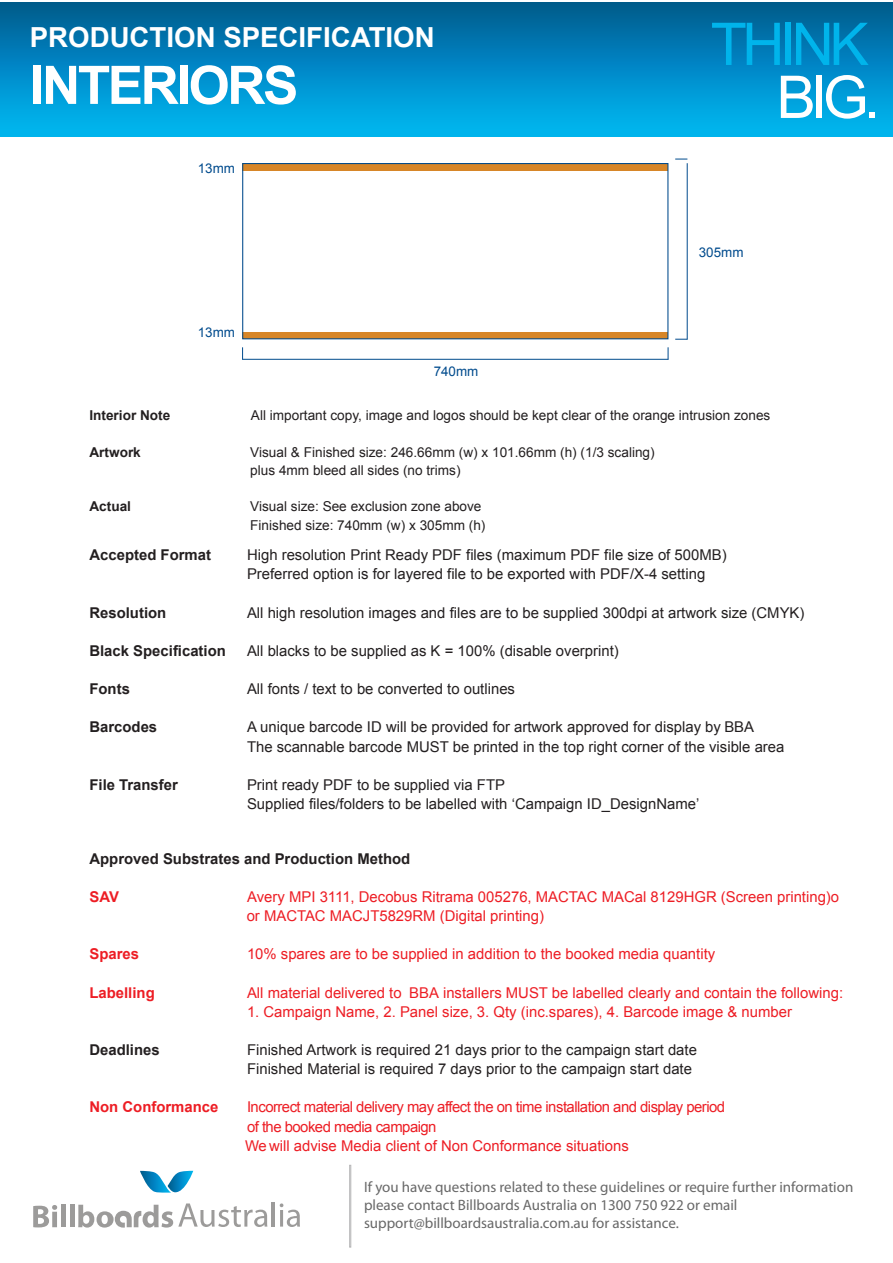
<style>
.page{position:relative;width:893px;height:1263px;background:#fff}
.page>*{position:absolute;margin:0;border:0;box-sizing:border-box;transform-origin:0 0}
.t1{font:58.95px "Arial";letter-spacing:-.08em;color:#00b4eb}
.t2{font:58.95px "Arial";color:#fff}
.t3{font:700 53.1px "Arial";letter-spacing:-.05em;color:#fff}
.t4{font:700 27.6px "Arial";color:#fff}
.t5{font:15px/18px "Myriad Pro";color:#686868}
.t6{font:14.85px/19.2px "Arial";color:#231f20}
.t7{font:14.85px/19.2px "Arial";color:#ed1d24}
.t8{font:14.85px/19.2px "Arial";letter-spacing:-.035em;color:#ed1d24}
.t9{font:700 14.85px "Arial";color:#231f20}
.t10{font:700 14.85px "Arial";color:#ed1d24}
.t11{font:13.65px/18.3px "Arial";color:#231f20}
.t12{font:700 13.65px "Arial";color:#231f20}
.t13{font:13.35px "Arial";color:#004b8d}
</style>
<div class="page">
<div style="left:0;top:2px;width:892px;height:135px;background:linear-gradient(to bottom,#00598f,#00baf7)"></div>
<div style="left:349px;top:1165px;width:2px;height:82px;border:1px solid #b9b9ba"></div>
<hr style="left:272px;top:1202px;width:3px;height:24px;background:#9c9b9a">
<svg style="left:280px;top:1203px;width:20px;height:24px"></svg>
<svg style="left:33px;top:1205px;width:24px;height:22px"></svg>
<div style="left:61px;top:1205px;width:5px;height:22px;background:#9c9b9a"></div>
<hr style="left:70px;top:1205px;width:4px;height:22px;background:#9c9b9a">
<svg style="left:78px;top:1203px;width:189px;height:24px"></svg>
<svg style="left:140px;top:1171px;width:53px;height:22px"></svg>
<div style="left:243px;top:164px;width:425px;height:7px;background:#d78628"></div>
<div style="left:243px;top:332px;width:425px;height:7px;background:#d78628"></div>
<div style="left:242px;top:163px;width:426px;height:176px;border:1px solid #004b8d"></div>
<hr style="left:687px;top:163px;width:1px;height:177px;background:#004b8d">
<svg style="left:675px;top:159px;width:12px;height:1px"></svg>
<svg style="left:675px;top:339px;width:12px;height:1px"></svg>
<hr style="left:242px;top:359px;width:426px;height:1px;background:#004b8d">
<svg style="left:668px;top:347px;width:1px;height:12px"></svg>
<svg style="left:242px;top:347px;width:1px;height:12px"></svg>
<h3 class="t4" style="left:30px;top:18px;width:406px">PRODUCTION SPECIFICATION</h3>
<h2 class="t3" style="left:30px;top:48px;width:270px">INTERIORS</h2>
<p class="t13" style="left:198px;top:160px;width:39px">13mm</p>
<p class="t13" style="left:198px;top:324px;width:39px">13mm</p>
<p class="t13" style="left:434px;top:362px;width:46px">740mm</p>
<h1 class="t1" style="left:711px;top:4px;width:160px">THINK</h1>
<h1 class="t2" style="left:776px;top:57px;width:105px">BIG.</h1>
<p class="t13" style="left:699px;top:243px;width:46px">305mm</p>
<p class="t12" style="left:89px;top:406px;width:82px">Interior Note</p>
<p class="t11" style="left:251px;top:406px;width:521px">All important copy, image and logos should be kept clear of the orange intrusion zones</p>
<p class="t12" style="left:89px;top:442px;width:53px">Artwork</p>
<p class="t11" style="left:250px;top:443px;width:406px">Visual &amp; Finished size: 246.66mm (w) x 101.66mm (h) (1/3 scaling) plus 4mm bleed all sides (no trims)</p>
<p class="t12" style="left:89px;top:497px;width:43px">Actual</p>
<p class="t11" style="left:250px;top:497px;width:237px">Visual size: See exclusion zone above<br>Finished size: 740mm (w) x 305mm (h)</p>
<p class="t9" style="left:89px;top:544px;width:123px">Accepted Format</p>
<p class="t6" style="left:247px;top:545px;width:481px">High resolution Print Ready PDF files (maximum PDF file size of 500MB)<br>Preferred option is for layered file to be exported with PDF/X-4 setting</p>
<p class="t9" style="left:89px;top:602px;width:78px">Resolution</p>
<p class="t6" style="left:247px;top:603px;width:559px">All high resolution images and files are to be supplied 300dpi at artwork size (CMYK)</p>
<p class="t9" style="left:89px;top:640px;width:138px">Black Specification</p>
<p class="t6" style="left:247px;top:641px;width:373px">All blacks to be supplied as K = 100% (disable overprint)</p>
<p class="t9" style="left:89px;top:678px;width:42px">Fonts</p>
<p class="t6" style="left:247px;top:679px;width:270px">All fonts / text to be converted to outlines</p>
<p class="t9" style="left:89px;top:717px;width:69px">Barcodes</p>
<p class="t6" style="left:247px;top:717px;width:539px">A unique barcode ID will be provided for artwork approved for display by BBA<br>The scannable barcode MUST be printed in the top right corner of the visible area</p>
<p class="t9" style="left:89px;top:774px;width:90px">File Transfer</p>
<p class="t6" style="left:247px;top:775px;width:454px">Print ready PDF to be supplied via FTP<br>Supplied files/folders to be labelled with ‘Campaign ID_DesignName’</p>
<p class="t9" style="left:89px;top:848px;width:322px">Approved Substrates and Production Method</p>
<p class="t10" style="left:89px;top:886px;width:31px">SAV</p>
<p class="t7" style="left:247px;top:887px;width:594px">Avery MPI 3111, Decobus Ritrama 005276, MACTAC MACal 8129HGR (Screen printing)o or MACTAC MACJT5829RM (Digital printing)</p>
<p class="t10" style="left:89px;top:944px;width:51px">Spares</p>
<p class="t7" style="left:247px;top:944px;width:470px">10% spares are to be supplied in addition to the booked media quantity</p>
<p class="t10" style="left:89px;top:982px;width:67px">Labelling</p>
<p class="t7" style="left:247px;top:983px;width:598px">All material delivered to BBA installers MUST be labelled clearly and contain the following:</p>
<p class="t7" style="left:247px;top:1002px;width:547px">1. Campaign Name, 2. Panel size, 3. Qty (inc.spares), 4. Barcode image &amp; number</p>
<p class="t9" style="left:89px;top:1039px;width:72px">Deadlines</p>
<p class="t6" style="left:247px;top:1040px;width:451px">Finished Artwork is required 21 days prior to the campaign start date<br>Finished Material is required 7 days prior to the campaign start date</p>
<p class="t10" style="left:89px;top:1097px;width:130px">Non Conformance</p>
<p class="t8" style="left:245px;top:1097px;width:482px">Incorrect material delivery may affect the on time installation and display period of the booked media campaign<br>We will advise Media client of Non Conformance situations</p>
<p class="t5" style="left:364px;top:1178px;width:491px">If you have questions related to these guidelines or require further information please contact Billboards Australia on 1300 750 922 or email support@billboardsaustralia.com.au for assistance.</p>
</div>
